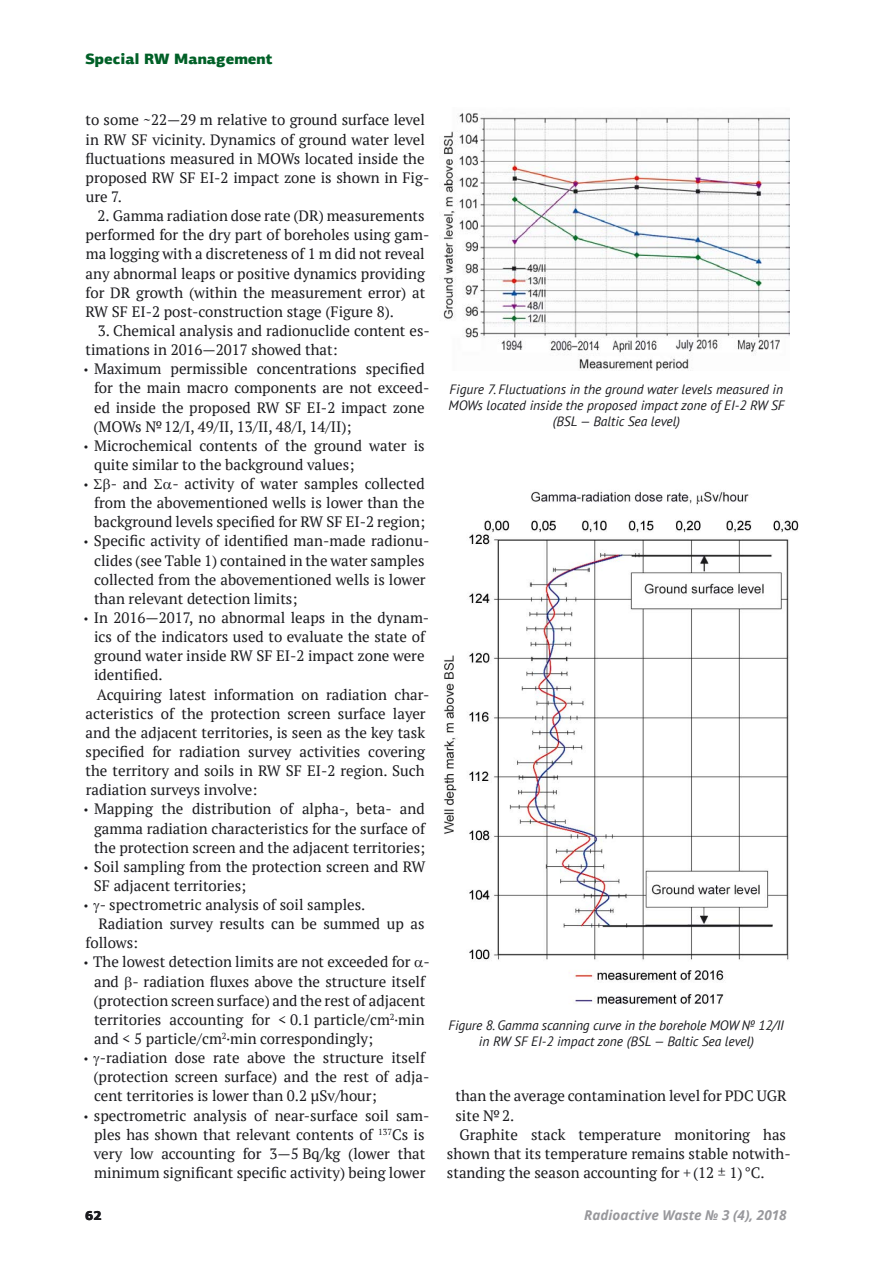
<style>
.page{position:relative;width:893px;height:1263px;background:#fff}
.page>*{position:absolute;margin:0;border:0;box-sizing:border-box;transform-origin:0 0}
.t1{font:15px/19.2px "PT Serif";color:#1b1b1f}
.t2{font:900 15px "PF Agora Sans Pro";color:#006027}
.t3{font:italic 13.5px/16.2px "PT Sans";color:#1b1b1f;text-align:center}
.t4{font:italic 700 13.5px "Noto Sans";color:#98989c}
.t5{font:900 13.5px "PF Agora Sans Pro";color:#1b1b1f}
.s1{font-family:"PF Agora Sans Pro";font-size:14.25px}
</style>
<div class="page">
<img style="left:443px;top:113px;width:346px;height:257px">
<img style="left:444px;top:491px;width:354px;height:514px">
<p class="t2" style="left:85px;top:49px;width:189px">Special RW Management</p>
<p class="t1" style="left:85px;top:110px;width:346px">to some ~22—29 m relative to ground surface level in RW SF vicinity. Dynamics of ground water level fluctuations measured in MOWs located inside the proposed RW SF EI-2 impact zone is shown in Fig&shy;ure 7.</p>
<p class="t1" style="left:86px;top:206px;width:345px;text-indent:12px">2. Gamma radiation dose rate (DR) measurements performed for the dry part of boreholes using gam&shy;ma logging with a discreteness of 1 m did not reveal any abnormal leaps or positive dynamics providing for DR growth (within the measurement error) at RW SF EI-2 post-construction stage (Figure 8).</p>
<p class="t1" style="left:86px;top:321px;width:346px;text-indent:12px">3. Chemical analysis and radionuclide content es&shy;timations in 2016—2017 showed that:</p>
<p class="t1" style="left:93px;top:359px;width:337px;text-indent:-10px"><span class="s1">•</span> Maximum permissible concentrations specified for the main macro components are not exceed&shy;ed inside the proposed RW SF EI-2 impact zone (MOWs №12/I, 49/II, 13/II, 48/I, 14/II);</p>
<p class="t1" style="left:94px;top:436px;width:332px;text-indent:-10px"><span class="s1">•</span> Microchemical contents of the ground water is quite similar to the background values;</p>
<p class="t1" style="left:84px;top:474px;width:65px"><span class="s1">•</span> - and</p>
<p class="t1" style="left:94px;top:474px;width:333px;text-align:justify;text-indent:78px">- activity of water samples collected from the abovementioned wells is lower than the background levels specified for RW SF EI-2 region;</p>
<p class="t1" style="left:94px;top:531px;width:337px;text-indent:-10px"><span class="s1">•</span> Specific activity of identified man-made radionu&shy;clides (see Table 1) contained in the water samples collected from the abovementioned wells is lower than relevant detection limits;</p>
<p class="t1" style="left:84px;top:608px;width:347px"><span class="s1">•</span> In 2016—2017, no abnormal leaps in the dynam-</p>
<p class="t1" style="left:94px;top:627px;width:333px">ics of the indicators used to evaluate the state of</p>
<p class="t1" style="left:94px;top:646px;width:332px">ground water inside RW SF EI-2 impact zone were</p>
<p class="t1" style="left:94px;top:665px;width:70px">identified.</p>
<p class="t1" style="left:97px;top:684px;width:334px">Acquiring latest information on radiation char-</p>
<p class="t1" style="left:86px;top:704px;width:341px">acteristics of the protection screen surface layer</p>
<p class="t1" style="left:86px;top:723px;width:341px">and the adjacent territories, is seen as the key task</p>
<p class="t1" style="left:86px;top:742px;width:341px">specified for radiation survey activities covering</p>
<p class="t1" style="left:86px;top:761px;width:340px">the territory and soils in RW SF EI-2 region. Such</p>
<p class="t1" style="left:86px;top:780px;width:173px">radiation surveys involve:</p>
<p class="t1" style="left:94px;top:799px;width:333px;text-align:justify;text-indent:-10px"><span class="s1">•</span> Mapping the distribution of alpha-, beta- and gamma radiation characteristics for the surface of the protection screen and the adjacent territories;</p>
<p class="t1" style="left:94px;top:857px;width:333px;text-indent:-10px"><span class="s1">•</span> Soil sampling from the protection screen and RW<br>SF adjacent territories;</p>
<p class="t1" style="left:84px;top:895px;width:283px"><span class="s1">•</span> - spectrometric analysis of soil samples.</p>
<p class="t1" style="left:98px;top:914px;width:328px">Radiation survey results can be summed up as</p>
<p class="t1" style="left:86px;top:933px;width:54px">follows:</p>
<p class="t1" style="left:93px;top:952px;width:338px;text-indent:-10px"><span class="s1">•</span> The lowest detection limits are not exceeded for - and - radiation fluxes above the structure itself (protection screen surface) and the rest of adjacent territories accounting for &lt; 0.1 particle/cm<sup>2</sup>·min and &lt; 5 particle/cm<sup>2</sup>·min correspondingly;</p>
<p class="t1" style="left:93px;top:1048px;width:337px;text-indent:-10px"><span class="s1">•</span> -radiation dose rate above the structure itself (protection screen surface) and the rest of adja&shy;cent territories is lower than 0.2 µSv/hour;</p>
<p class="t1" style="left:84px;top:1105px;width:347px;text-align:center"><span class="s1">•</span> spectrometric analysis of near-surface soil sam&shy;ples has shown that relevant contents of <sup>137</sup>Cs is very low accounting for 3—5 Bq/kg (lower that minimum significant specific activity) being lower</p>
<p class="t3" style="left:448px;top:381px;width:338px">Figure 7. Fluctuations in the ground water levels measured in<br>MOWs located inside the proposed impact zone of EI-2 RW SF (BSL — Baltic Sea level)</p>
<p class="t3" style="left:448px;top:1017px;width:337px">Figure 8. Gamma scanning curve in the borehole MOW № 12/II in RW SF EI-2 impact zone (BSL — Baltic Sea level)</p>
<p class="t1" style="left:455px;top:1086px;width:333px">than the average contamination level for PDC UGR</p>
<p class="t1" style="left:455px;top:1105px;width:60px">site №2.</p>
<p class="t1" style="left:459px;top:1124px;width:328px">Graphite stack temperature monitoring has</p>
<p class="t1" style="left:447px;top:1144px;width:345px">shown that its temperature remains stable notwith-</p>
<p class="t1" style="left:447px;top:1163px;width:319px">standing the season accounting for +(12 ± 1) °C.</p>
<p class="t5" style="left:85px;top:1207px;width:18px">62</p>
<p class="t4" style="left:584px;top:1206px;width:204px">Radioactive Waste № 3 (4), 2018</p>
</div>
